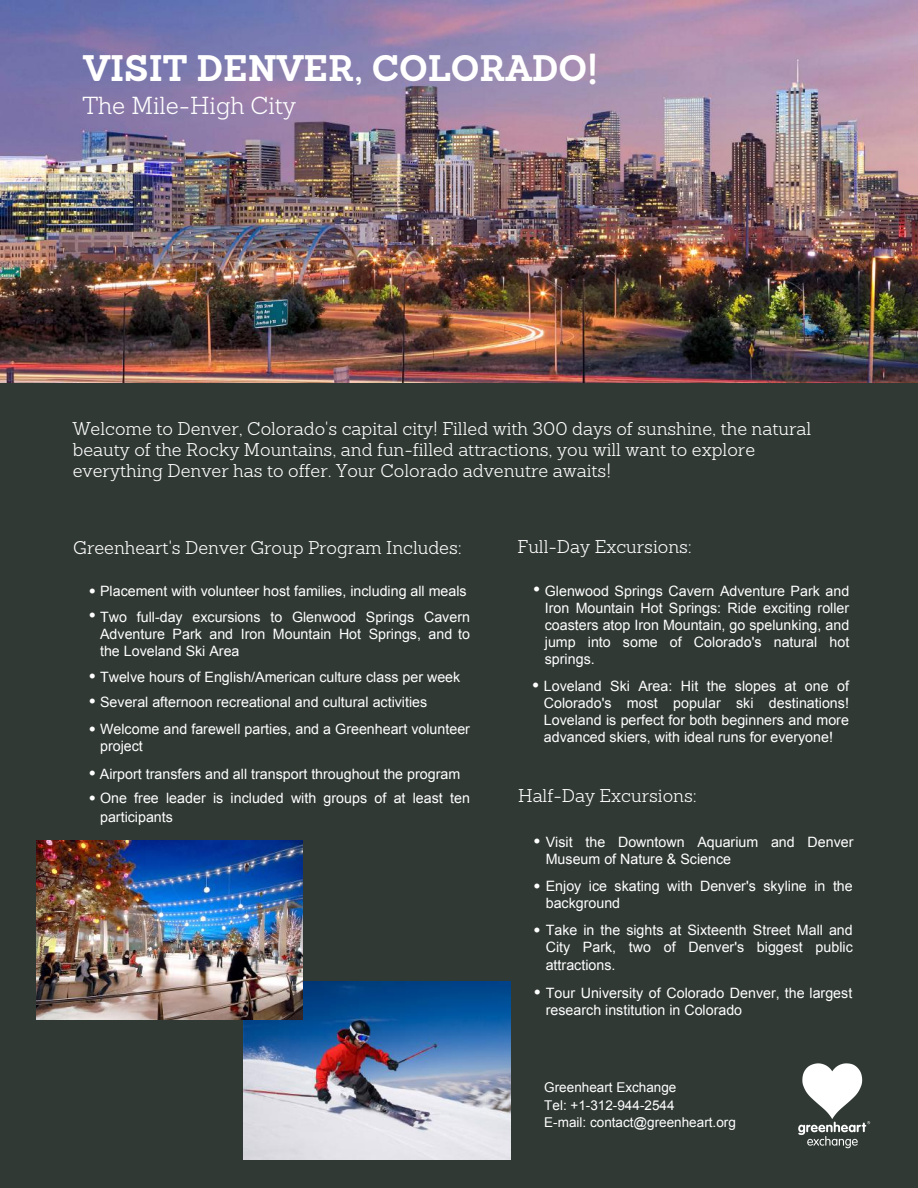
<style>
.page{position:relative;width:918px;height:1188px;background:#fff}
.page>*{position:absolute;margin:0;border:0;box-sizing:border-box;transform-origin:0 0}
.t1{font:700 36px "Sanchez";color:#fff}
.t2{font:300 24px "Sanchez";color:#fff}
.t3{font:300 18px/21.3px "Sanchez";color:#fff}
.t4{font:14.25px/17.1px "Arial";color:#fff}
.t5{font:13.5px/17.5px "Arial";color:#fff}
.s1{font-family:"Frutiger LT Std";font-weight:300}
.s2{font-style:inherit}
</style>
<div class="page">
<img style="left:0;top:0;width:918px;height:383px">
<div style="left:0;top:383px;width:918px;height:805px;background:#303934"></div>
<img style="left:798px;top:1063px;width:73px;height:86px">
<img style="left:243px;top:982px;width:268px;height:178px">
<img style="left:36px;top:841px;width:267px;height:179px">
<h1 class="t1" style="left:83px;top:43px;width:516px">VISIT DENVER, COLORADO!</h1>
<h2 class="t2" style="left:82px;top:90px;width:215px">The Mile-High City</h2>
<p class="t3" style="left:73px;top:418px;width:740px">Welcome to Denver, Colorado's capital city! Filled with 300 days of sunshine, the natural beauty of the Rocky Mountains, and fun-filled attractions, you will want to explore everything Denver has to offer. Your Colorado advenutre awaits!</p>
<p class="t3" style="left:73px;top:537px;width:390px">Greenheart's Denver Group Program Includes:</p>
<p class="t4" style="left:89px;top:583px;width:379px"><span class="s1">•</span> Placement with volunteer host families, including all meals</p>
<p class="t4" style="left:100px;top:608px;width:371px;text-align:justify;text-indent:-11px"><span class="s1">•</span> Two full-day excursions <span class="s2">to</span> Glenwood Springs Cavern Adventure Park <span class="s2">and</span> Iron Mountain Hot Springs<span class="s2">, and</span> to the Loveland Ski Area</p>
<p class="t4" style="left:89px;top:668px;width:373px"><span class="s1">•</span> Twelve hours of English<span class="s2">/American culture</span> class per week</p>
<p class="t4" style="left:89px;top:694px;width:340px"><span class="s1">•</span> <span class="s2">Several</span> afternoon recreational and cultural activities</p>
<p class="t4" style="left:100px;top:721px;width:371px;text-indent:-11px"><span class="s1">•</span> Welcome <span class="s2">and farewell</span> part<span class="s2">ies,</span> and <span class="s2">a</span> Greenheart volunteer project</p>
<p class="t4" style="left:89px;top:765px;width:373px"><span class="s1">•</span> Airport transfers and all transport throughout the program</p>
<p class="t4" style="left:100px;top:789px;width:371px;line-height:18.8px;text-indent:-11px"><span class="s1">•</span> One free leader is included with groups of at least ten participants</p>
<p class="t3" style="left:518px;top:536px;width:176px">Full-Day Excursions:</p>
<p class="t4" style="left:545px;top:583px;width:306px;text-align:justify;text-indent:-12px"><span class="s1">•</span> Glenwood Springs Cavern Adventure Park and Iron Mountain Hot Springs: Ride exciting roller coasters atop Iron Mountain, go spelunking, and jump into some of Colorado's natural hot springs.</p>
<p class="t4" style="left:544px;top:678px;width:307px;text-align:justify;text-indent:-12px"><span class="s1">•</span> Loveland Ski Area: Hit the slopes at one of Colorado's most popular ski destinations!<br>Loveland is perfect for both beginners and more advanced skiers, with ideal runs for everyone!</p>
<p class="t3" style="left:518px;top:785px;width:180px">Half-Day Excursions:</p>
<p class="t4" style="left:546px;top:834px;width:309px;text-indent:-12px"><span class="s1">•</span> Visit the Downtown Aquarium and Denver<br>Museum of Nature &amp; Science</p>
<p class="t4" style="left:546px;top:878px;width:309px;text-indent:-12px"><span class="s1">•</span> Enjoy ice skating with Denver's skyline in the background</p>
<p class="t4" style="left:546px;top:922px;width:309px;text-align:justify;text-indent:-12px"><span class="s1">•</span> Take in the sights at Sixteenth Street Mall and City Park, two of Denver's biggest public attractions.</p>
<p class="t4" style="left:546px;top:984px;width:308px;text-indent:-12px"><span class="s1">•</span> Tour University of Colorado Denver, the largest research institution in Colorado</p>
<p class="t5" style="left:544px;top:1079px;width:193px">Greenheart Exchange<br>Tel: +1-312-944-2544<br>E-mail: contact@greenheart.org</p>
</div>
